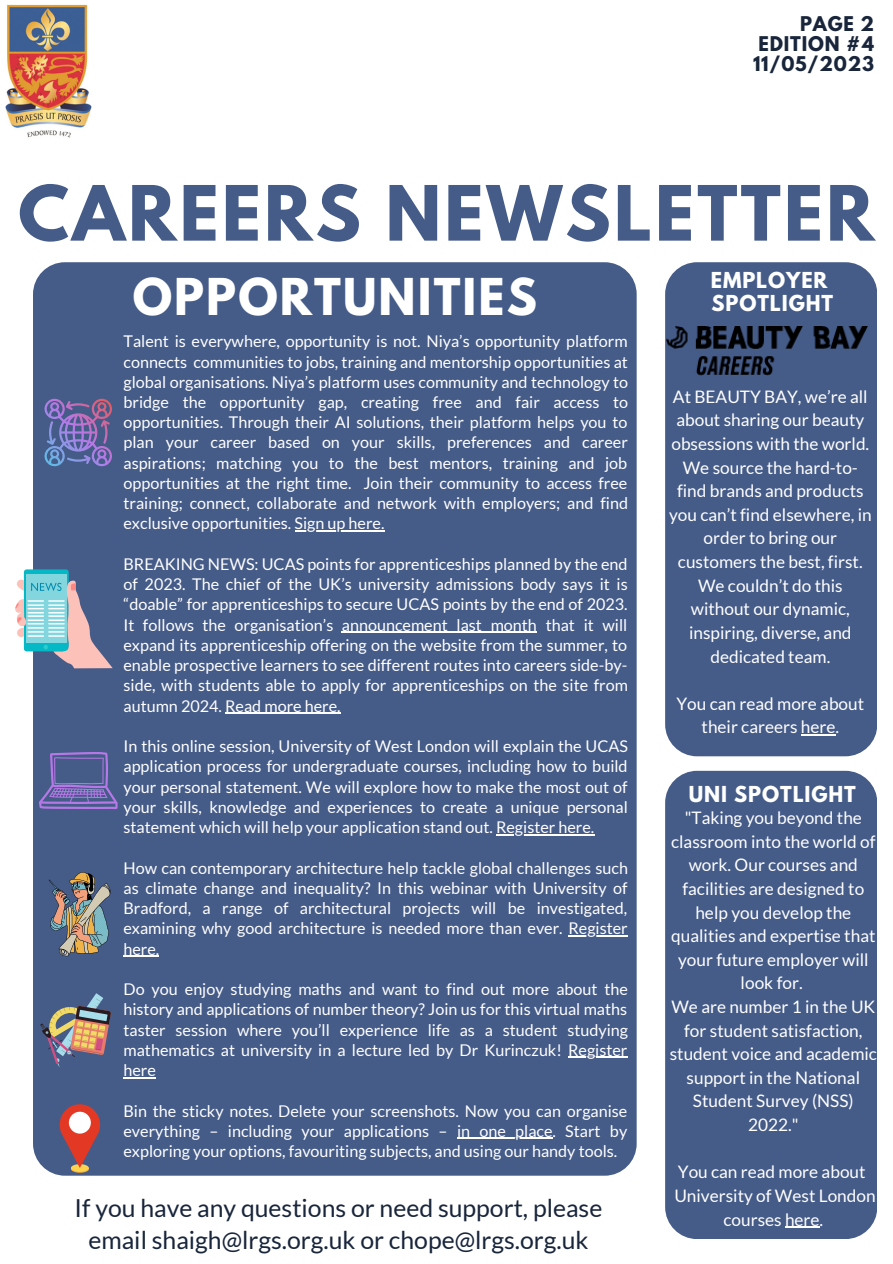
<style>
.page{position:relative;width:893px;height:1264px;background:#fff}
.page>*{position:absolute;margin:0;border:0;box-sizing:border-box;transform-origin:0 0}
.t1{font:700 67.5px "League Spartan";letter-spacing:.045em;color:#455b88}
.t2{font:700 45px "League Spartan";letter-spacing:.045em;color:#fff}
.t3{font:24.75px/31.7px "Lato";color:#18253b;text-align:center}
.t4{font:700 19.5px "League Spartan";letter-spacing:.045em;color:#fff}
.t5{font:700 18px "League Spartan";letter-spacing:.045em;color:#18253b}
.t6{font:17.25px/23.5px "Lato";color:#fff;text-align:center}
.t7{font:16.2px/20.2px "Lato";color:#fff;text-align:justify}
</style>
<div class="page">
<div style="left:33px;top:262px;width:603px;height:913px;background:#455b88;border-radius:32px"></div>
<div style="left:665px;top:262px;width:211px;height:494px;background:#455b88;border-radius:32px"></div>
<div style="left:665px;top:770px;width:211px;height:468px;background:#455b88;border-radius:32px"></div>
<img style="left:5px;top:4px;width:87px;height:134px">
<hr style="left:294px;top:530px;width:90px;height:1px;background:#fff">
<hr style="left:342px;top:631px;width:195px;height:2px;background:#fff">
<hr style="left:225px;top:712px;width:115px;height:2px;background:#fff">
<hr style="left:496px;top:834px;width:98px;height:1px;background:#fff">
<hr style="left:568px;top:935px;width:59px;height:1px;background:#fff">
<hr style="left:123px;top:955px;width:36px;height:1px;background:#fff">
<hr style="left:568px;top:1056px;width:59px;height:2px;background:#fff">
<hr style="left:123px;top:1077px;width:33px;height:1px;background:#fff">
<hr style="left:457px;top:1137px;width:95px;height:1px;background:#fff">
<svg style="left:45px;top:399px;width:67px;height:67px"></svg>
<div style="left:24px;top:569px;width:45px;height:82px;background:#04b8c6;border-radius:3px"></div>
<div style="left:26px;top:574px;width:40px;height:69px;background:#83d6de"></div>
<svg style="left:15px;top:579px;width:98px;height:89px"></svg>
<svg style="left:39px;top:752px;width:79px;height:57px"></svg>
<svg style="left:49px;top:872px;width:62px;height:84px"></svg>
<svg style="left:40px;top:993px;width:71px;height:74px"></svg>
<img style="left:666px;top:326px;width:201px;height:50px">
<svg style="left:71px;top:1164px;width:18px;height:8px"></svg>
<div style="left:71px;top:1164px;width:18px;height:7px;background:#fcd24f;border-radius:50%"></div>
<svg style="left:60px;top:1104px;width:40px;height:63px"></svg>
<div style="left:69px;top:1111px;width:22px;height:22px;background:#fff;border-radius:50%"></div>
<hr style="left:800px;top:734px;width:35px;height:1px;background:#fff">
<hr style="left:785px;top:1226px;width:34px;height:1px;background:#fff">
<p class="t5" style="left:800px;top:15px;width:76px">PAGE 2</p>
<p class="t5" style="left:758px;top:35px;width:117px">EDITION #4</p>
<p class="t5" style="left:753px;top:55px;width:123px">11/05/2023</p>
<p class="t1" style="left:18px;top:180px;width:857px">CAREERS NEWSLETTER</p>
<p class="t2" style="left:133px;top:274px;width:405px">OPPORTUNITIES</p>
<p class="t7" style="left:123px;top:331px;width:506px">Talent is everywhere, opportunity is not. Niya’s opportunity platform connects communities to jobs, training and mentorship opportunities at global organisations. Niya’s platform uses community and technology to bridge the opportunity gap, creating free and fair access to opportunities. Through their AI solutions, their platform helps you to plan your career based on your skills, preferences and career aspirations; matching you to the best mentors, training and job opportunities at the right time. Join their community to access free training; connect, collaborate and network with employers; and find exclusive opportunities. Sign up here.</p>
<p class="t7" style="left:123px;top:553px;width:506px">BREAKING NEWS: UCAS points for apprenticeships planned by the end of 2023. The chief of the UK’s university admissions body says it is “doable” for apprenticeships to secure UCAS points by the end of 2023.<br>It follows the organisation’s announcement last month that it will expand its apprenticeship offering on the website from the summer, to enable prospective learners to see different routes into careers side-by&shy;side, with students able to apply for apprenticeships on the site from autumn 2024. Read more here.</p>
<p class="t7" style="left:123px;top:735px;width:506px">In this online session, University of West London will explain the UCAS application process for undergraduate courses, including how to build your personal statement. We will explore how to make the most out of your skills, knowledge and experiences to create a unique personal statement which will help your application stand out. Register here.</p>
<p class="t7" style="left:123px;top:857px;width:506px">How can contemporary architecture help tackle global challenges such as climate change and inequality? In this webinar with University of Bradford, a range of architectural projects will be investigated, examining why good architecture is needed more than ever. Register here.</p>
<p class="t7" style="left:123px;top:978px;width:506px">Do you enjoy studying maths and want to find out more about the history and applications of number theory? Join us for this virtual maths taster session where you’ll experience life as a student studying mathematics at university in a lecture led by Dr Kurinczuk! Register here</p>
<p class="t7" style="left:123px;top:1100px;width:505px">Bin the sticky notes. Delete your screenshots. Now you can organise everything – including your applications – in one place. Start by exploring your options, favouriting subjects, and using our handy tools.</p>
<p class="t3" style="left:75px;top:1191px;width:529px">If you have any questions or need support, please email shaigh@lrgs.org.uk or chope@lrgs.org.uk</p>
<p class="t4" style="left:710px;top:271px;width:118px">EMPLOYER</p>
<p class="t4" style="left:711px;top:293px;width:123px">SPOTLIGHT</p>
<p class="t6" style="left:669px;top:384px;width:204px">At BEAUTY BAY, we’re all about sharing our beauty obsessions with the world.<br>We source the hard-to&shy;find brands and products you can’t find elsewhere, in order to bring our customers the best, first.<br>We couldn’t do this without our dynamic, inspiring, diverse, and dedicated team.</p>
<p class="t6" style="left:676px;top:691px;width:189px">You can read more about their careers here.</p>
<p class="t4" style="left:688px;top:784px;width:169px">UNI SPOTLIGHT</p>
<p class="t6" style="left:671px;top:805px;width:206px">"Taking you beyond the classroom into the world of work. Our courses and facilities are designed to help you develop the qualities and expertise that your future employer will look for.</p>
<p class="t6" style="left:669px;top:994px;width:209px">We are number 1 in the UK for student satisfaction, student voice and academic support in the National<br>Student Survey (NSS)<br>2022."</p>
<p class="t6" style="left:674px;top:1159px;width:203px">You can read more about<br>University of West London courses here.</p>
</div>
